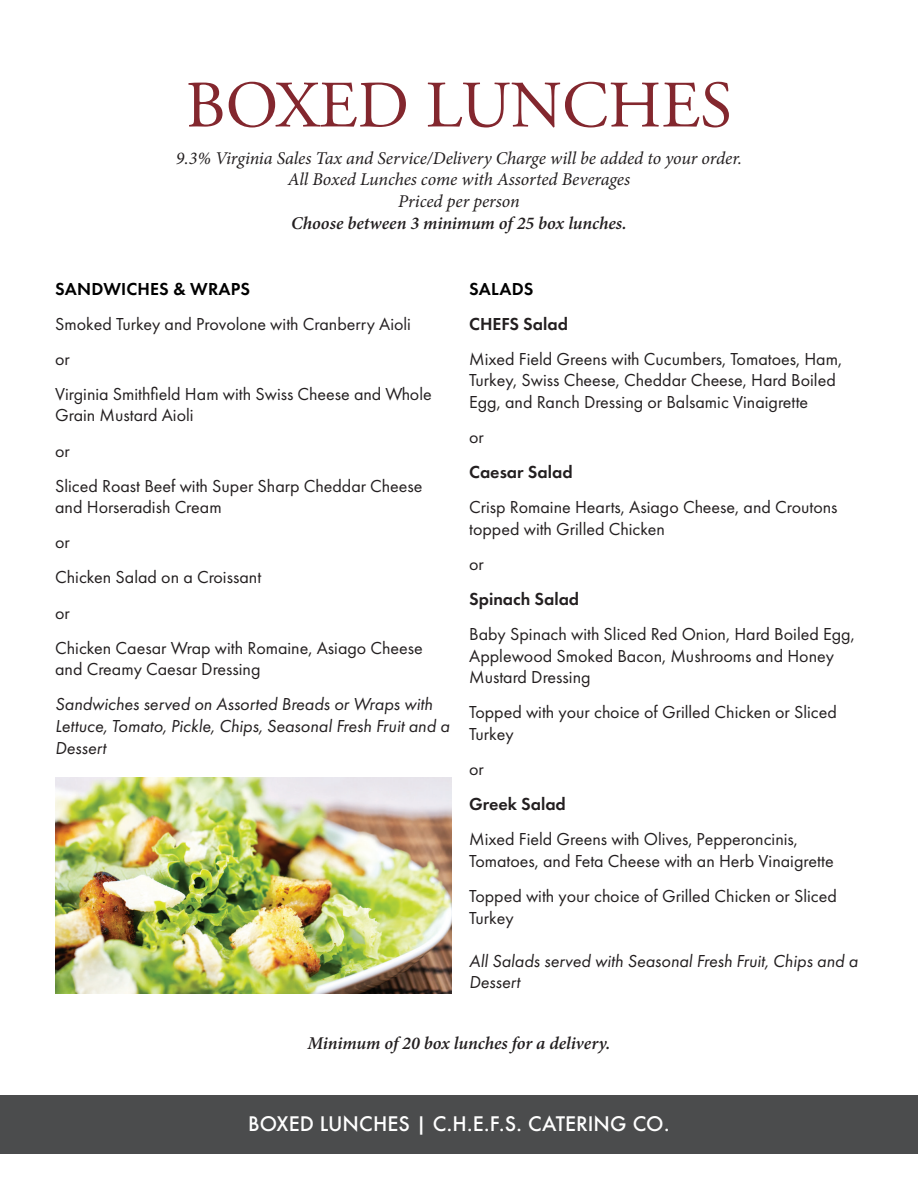
<style>
.page{position:relative;width:918px;height:1188px;background:#fff}
.page>*{position:absolute;margin:0;border:0;box-sizing:border-box;transform-origin:0 0}
.t1{font:66.15px "Adobe Garamond Pro";color:#83272e}
.t2{font:500 19.5px "Futura";color:#fff}
.t3{font:18px/35.1px "Futura PT";color:#231f20}
.t4{font:italic 18px/21.6px "Futura PT";color:#231f20}
.t5{font:italic 18px/21.6px "Minion Pro";letter-spacing:-.005em;color:#231f20;text-align:center}
.t6{font:italic 600 18px "Minion Pro";letter-spacing:-.005em;color:#231f20}
.t7{font:600 18px "Futura PT";color:#231f20}
.t8{font:600 18px "Futura PT";letter-spacing:.01em;color:#000}
</style>
<div class="page">
<div style="left:0;top:1095px;width:918px;height:58px;background:#4b4c4d"></div>
<img style="left:55px;top:778px;width:396px;height:216px">
<h1 class="t1" style="left:186px;top:66px;width:548px">BOXED LUNCHES</h1>
<p class="t5" style="left:176px;top:147px;width:568px">9.3% Virginia Sales Tax and Service/Delivery Charge will be added to your order.<br>All Boxed Lunches come with Assorted Beverages<br>Priced per person</p>
<p class="t6" style="left:291px;top:210px;width:337px">Choose between 3 minimum of 25 box lunches.</p>
<p class="t8" style="left:55px;top:277px;width:196px">SANDWICHES &amp; WRAPS</p>
<p class="t3" style="left:55px;top:306px;width:378px">Smoked Turkey and Provolone with Cranberry Aioli<br>or<br>Virginia Smithfield Ham with Swiss Cheese and Whole</p>
<p class="t3" style="left:55px;top:398px;width:369px">Grain Mustard Aioli<br>or<br>Sliced Roast Beef with Super Sharp Cheddar Cheese</p>
<p class="t3" style="left:55px;top:490px;width:369px">and Horseradish Cream<br>or<br>Chicken Salad on a Croissant<br>or<br>Chicken Caesar Wrap with Romaine, Asiago Cheese</p>
<p class="t3" style="left:55px;top:652px;width:207px">and Creamy Caesar Dressing</p>
<p class="t4" style="left:55px;top:693px;width:396px">Sandwiches served on Assorted Breads or Wraps with<br>Lettuce, Tomato, Pickle, Chips, Seasonal Fresh Fruit and a<br>Dessert</p>
<p class="t8" style="left:469px;top:277px;width:66px">SALADS</p>
<p class="t7" style="left:469px;top:312px;width:100px">CHEFS Salad</p>
<p class="t3" style="left:469px;top:348px;width:375px;line-height:21.6px">Mixed Field Greens with Cucumbers, Tomatoes, Ham,<br>Turkey, Swiss Cheese, Cheddar Cheese, Hard Boiled<br>Egg, and Ranch Dressing or Balsamic Vinaigrette</p>
<p class="t3" style="left:469px;top:419px;width:16px">or</p>
<p class="t7" style="left:469px;top:461px;width:105px">Caesar Salad</p>
<p class="t3" style="left:469px;top:496px;width:370px;line-height:21.6px">Crisp Romaine Hearts, Asiago Cheese, and Croutons topped with Grilled Chicken</p>
<p class="t3" style="left:469px;top:546px;width:16px">or</p>
<p class="t7" style="left:469px;top:588px;width:112px">Spinach Salad</p>
<p class="t3" style="left:469px;top:623px;width:387px;line-height:21.6px">Baby Spinach with Sliced Red Onion, Hard Boiled Egg,<br>Applewood Smoked Bacon, Mushrooms and Honey<br>Mustard Dressing</p>
<p class="t3" style="left:469px;top:702px;width:369px;line-height:21.6px">Topped with your choice of Grilled Chicken or Sliced<br>Turkey</p>
<p class="t3" style="left:469px;top:751px;width:16px">or</p>
<p class="t7" style="left:469px;top:793px;width:98px">Greek Salad</p>
<p class="t3" style="left:469px;top:828px;width:366px;line-height:21.6px">Mixed Field Greens with Olives, Pepperoncinis,<br>Tomatoes, and Feta Cheese with an Herb Vinaigrette</p>
<p class="t3" style="left:469px;top:885px;width:369px;line-height:21.6px">Topped with your choice of Grilled Chicken or Sliced<br>Turkey</p>
<p class="t4" style="left:469px;top:950px;width:390px">All Salads served with Seasonal Fresh Fruit, Chips and a<br>Dessert</p>
<p class="t6" style="left:308px;top:1031px;width:304px">Minimum of 20 box lunches for a delivery.</p>
<p class="t2" style="left:248px;top:1110px;width:423px">BOXED LUNCHES | C.H.E.F.S. CATERING CO.</p>
</div>
